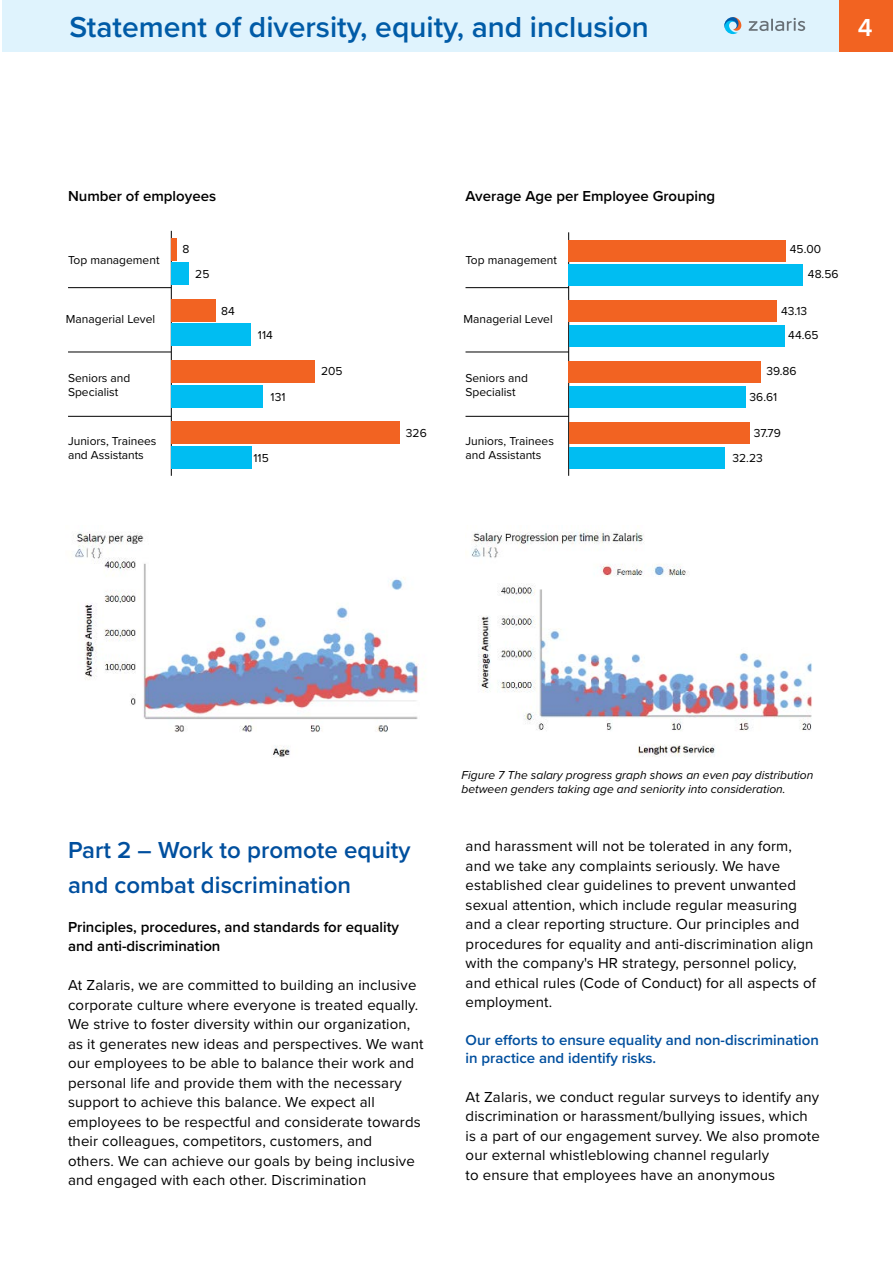
<style>
.page{position:relative;width:893px;height:1263px;background:#fff}
.page>*{position:absolute;margin:0;border:0;box-sizing:border-box;transform-origin:0 0}
.t1{font:600 30px "Proxima Nova";color:#005ba7}
.t2{font:600 25.5px "Proxima Nova";color:#fff}
.t3{font:600 24px/34.5px "Proxima Nova";color:#004f9e}
.t4{font:15px/19.5px "Proxima Nova";letter-spacing:.01em;color:#000}
.t5{font:600 15px/19.5px "Proxima Nova";color:#000}
.t6{font:600 15px/18px "Proxima Nova";color:#004f9e}
.t7{font:12px/14.4px "Proxima Nova";color:#000}
.t8{font:italic 12px/14.4px "Proxima Nova";color:#000}
</style>
<div class="page">
<div style="left:838px;top:0;width:55px;height:51px;background:#f26321"></div>
<hr style="left:568px;top:232px;width:1px;height:244px;background:#000">
<div style="left:569px;top:264px;width:234px;height:22px;background:#00bdf2"></div>
<div style="left:569px;top:325px;width:215px;height:22px;background:#00bdf2"></div>
<div style="left:569px;top:386px;width:176px;height:22px;background:#00bdf2"></div>
<div style="left:569px;top:447px;width:155px;height:21px;background:#00bdf2"></div>
<div style="left:569px;top:240px;width:217px;height:22px;background:#f26322"></div>
<div style="left:569px;top:300px;width:208px;height:22px;background:#f26322"></div>
<div style="left:569px;top:361px;width:192px;height:22px;background:#f26322"></div>
<div style="left:569px;top:422px;width:180px;height:22px;background:#f26322"></div>
<hr style="left:171px;top:231px;width:1px;height:245px;background:#000">
<div style="left:172px;top:263px;width:17px;height:22px;background:#00bdf2"></div>
<div style="left:172px;top:324px;width:79px;height:22px;background:#00bdf2"></div>
<div style="left:172px;top:385px;width:91px;height:22px;background:#00bdf2"></div>
<div style="left:172px;top:446px;width:80px;height:22px;background:#00bdf2"></div>
<div style="left:172px;top:238px;width:5px;height:22px;background:#f26322"></div>
<div style="left:172px;top:299px;width:44px;height:22px;background:#f26322"></div>
<div style="left:172px;top:361px;width:143px;height:22px;background:#f26322"></div>
<div style="left:172px;top:422px;width:228px;height:22px;background:#f26322"></div>
<hr style="left:68px;top:287px;width:103px;height:1px;background:#000">
<hr style="left:68px;top:352px;width:103px;height:1px;background:#000">
<hr style="left:68px;top:416px;width:103px;height:1px;background:#000">
<hr style="left:465px;top:287px;width:104px;height:1px;background:#000">
<hr style="left:465px;top:352px;width:104px;height:1px;background:#000">
<hr style="left:465px;top:416px;width:104px;height:1px;background:#000">
<img style="left:75px;top:532px;width:348px;height:226px">
<img style="left:471px;top:531px;width:341px;height:226px">
<div style="left:2px;top:0;width:837px;height:51px;background:#dff3fd"></div>
<svg style="left:749px;top:18px;width:56px;height:13px"></svg>
<svg style="left:724px;top:17px;width:17px;height:17px"></svg>
<h1 class="t1" style="left:70px;top:5px;width:581px">Statement of diversity, equity, and inclusion</h1>
<h2 class="t2" style="left:858px;top:8px;width:16px">4</h2>
<p class="t5" style="left:68px;top:186px;width:150px">Number of employees</p>
<p class="t7" style="left:68px;top:253px;width:93px">Top management</p>
<p class="t7" style="left:66px;top:312px;width:91px">Managerial Level</p>
<p class="t7" style="left:68px;top:370px;width:64px">Seniors and<br>Specialist</p>
<p class="t7" style="left:68px;top:433px;width:90px">Juniors, Trainees and Assistants</p>
<p class="t7" style="left:182px;top:242px;width:8px">8</p>
<p class="t7" style="left:195px;top:266px;width:16px">25</p>
<p class="t7" style="left:221px;top:304px;width:15px">84</p>
<p class="t7" style="left:258px;top:327px;width:16px">114</p>
<p class="t7" style="left:271px;top:389px;width:16px">131</p>
<p class="t7" style="left:254px;top:450px;width:17px">115</p>
<p class="t7" style="left:321px;top:364px;width:23px">205</p>
<p class="t7" style="left:406px;top:425px;width:22px">326</p>
<p class="t5" style="left:465px;top:186px;width:251px">Average Age per Employee Grouping</p>
<p class="t7" style="left:465px;top:253px;width:93px">Top management</p>
<p class="t7" style="left:808px;top:236px;width:32px;line-height:24.9px;text-indent:-18px">45.00<br>48.56</p>
<p class="t7" style="left:788px;top:299px;width:32px;line-height:23.5px;text-indent:-7px">43.13<br>44.65</p>
<p class="t7" style="left:750px;top:358px;width:48px;line-height:25.3px;text-indent:17px">39.86<br>36.61</p>
<p class="t7" style="left:732px;top:419px;width:50px;line-height:25.3px;text-indent:21px">37.79<br>32.23</p>
<p class="t7" style="left:463px;top:312px;width:91px">Managerial Level</p>
<p class="t7" style="left:465px;top:370px;width:64px">Seniors and<br>Specialist</p>
<p class="t7" style="left:465px;top:433px;width:90px">Juniors, Trainees and Assistants</p>
<h3 class="t3" style="left:68px;top:832px;width:344px">Part 2 – Work to promote equity and combat discrimination</h3>
<p class="t5" style="left:68px;top:916px;width:333px">Principles, procedures, and standards for equality and anti-discrimination</p>
<p class="t4" style="left:68px;top:975px;width:357px">At Zalaris, we are committed to building an inclusive corporate culture where everyone is treated equally.<br>We strive to foster diversity within our organization, as it generates new ideas and perspectives. We want our employees to be able to balance their work and personal life and provide them with the necessary support to achieve this balance. We expect all employees to be respectful and considerate towards their colleagues, competitors, customers, and<br>others. We can achieve our goals by being inclusive and engaged with each other. Discrimination</p>
<p class="t8" style="left:462px;top:767px;width:353px">Figure 7 The salary progress graph shows an even pay distribution between genders taking age and seniority into consideration.</p>
<p class="t4" style="left:466px;top:836px;width:352px">and harassment will not be tolerated in any form, and we take any complaints seriously. We have established clear guidelines to prevent unwanted sexual attention, which include regular measuring and a clear reporting structure. Our principles and procedures for equality and anti-discrimination align with the company's HR strategy, personnel policy, and ethical rules (Code of Conduct) for all aspects of employment.</p>
<p class="t6" style="left:466px;top:1030px;width:355px">Our efforts to ensure equality and non-discrimination in practice and identify risks.</p>
<p class="t4" style="left:466px;top:1086px;width:356px">At Zalaris, we conduct regular surveys to identify any discrimination or harassment/bullying issues, which is a part of our engagement survey. We also promote our external whistleblowing channel regularly<br>to ensure that employees have an anonymous</p>
</div>
